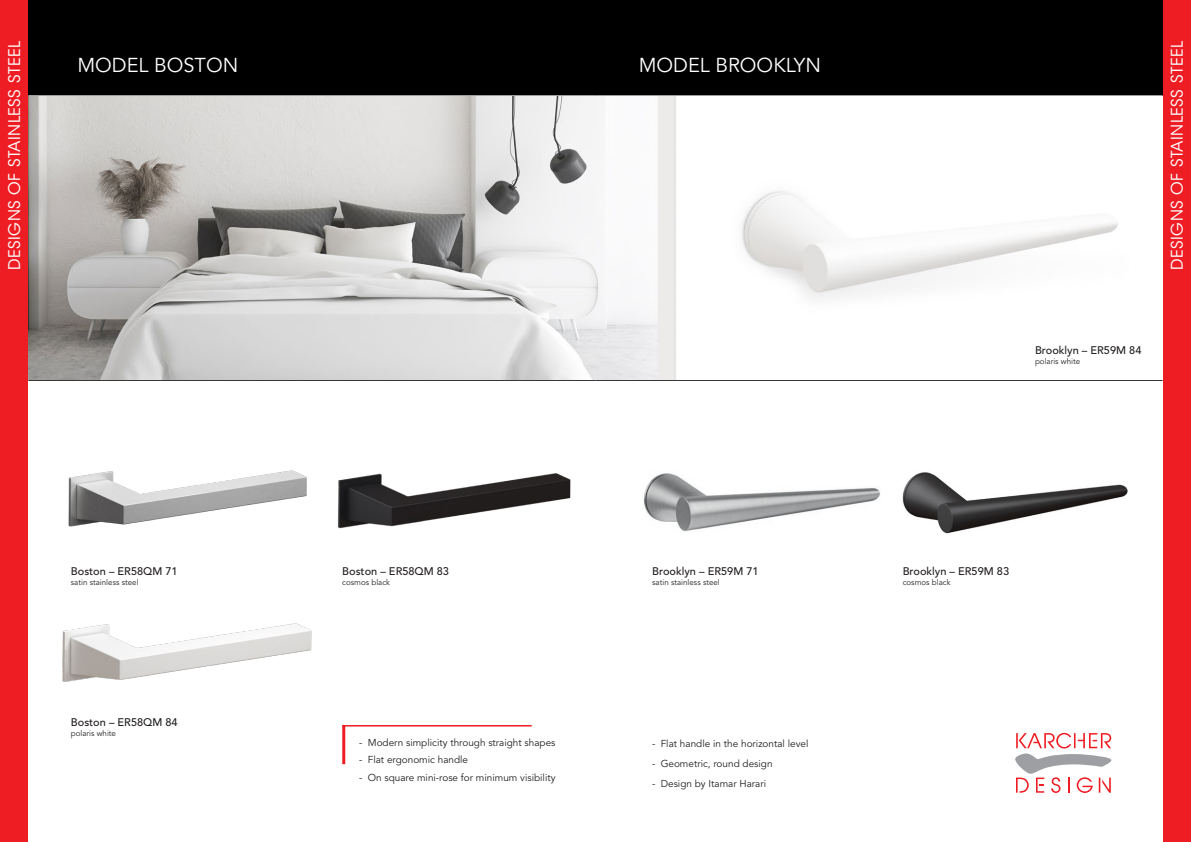
<style>
.page{position:relative;width:1191px;height:842px;background:#fff}
.page>*{position:absolute;margin:0;border:0;box-sizing:border-box;transform-origin:0 0}
.t1{font:20px "Avenir LT Std";color:#fff}
.t2{font:16px "ITC Avant Garde Std";letter-spacing:.03em;color:#fff}
.t3{font:500 11px "Avenir LT Std";color:#231f20}
.t4{font:10px "Avenir LT Std";color:#231f20}
.t5{font:8px "Avenir LT Std";color:#231f20}
</style>
<div class="page">
<div style="left:1162px;top:0;width:29px;height:842px;background:#ee1d23"></div>
<div style="left:0;top:0;width:28px;height:842px;background:#ee1d23"></div>
<div style="left:28px;top:0;width:1134px;height:96px;background:#000"></div>
<hr style="left:28px;top:380px;width:567px;height:1px;background:#231f20">
<hr style="left:28px;top:95px;width:567px;height:1px;background:#fff">
<hr style="left:595px;top:380px;width:567px;height:1px;background:#231f20">
<hr style="left:595px;top:95px;width:567px;height:1px;background:#fff">
<svg style="left:1015px;top:733px;width:96px;height:60px"></svg>
<img style="left:28px;top:96px;width:1090px;height:284px">
<img style="left:902px;top:472px;width:226px;height:62px">
<img style="left:337px;top:473px;width:234px;height:56px">
<img style="left:68px;top:470px;width:239px;height:57px">
<img style="left:644px;top:473px;width:236px;height:59px">
<img style="left:62px;top:623px;width:250px;height:59px">
<hr style="left:342px;top:725px;width:3px;height:39px;background:#ee1d23">
<hr style="left:342px;top:725px;width:189px;height:1px;background:#ee1d23">
<h2 class="t2" style="left:5px;top:270px;width:230px;rotate:-90deg">DESIGNS OF STAINLESS STEEL</h2>
<h2 class="t2" style="left:1167px;top:270px;width:230px;rotate:-90deg">DESIGNS OF STAINLESS STEEL</h2>
<h1 class="t1" style="left:77px;top:53px;width:162px">MODEL BOSTON</h1>
<h1 class="t1" style="left:639px;top:53px;width:184px">MODEL BROOKLYN</h1>
<p class="t3" style="left:71px;top:565px;width:108px">Boston – ER58QM 71</p>
<p class="t5" style="left:71px;top:578px;width:69px">satin stainless steel</p>
<p class="t3" style="left:71px;top:715px;width:108px">Boston – ER58QM 84</p>
<p class="t5" style="left:71px;top:728px;width:47px">polaris white</p>
<p class="t3" style="left:342px;top:565px;width:108px">Boston – ER58QM 83</p>
<p class="t5" style="left:342px;top:578px;width:49px">cosmos black</p>
<p class="t4" style="left:359px;top:736px;width:198px">- Modern simplicity through straight shapes</p>
<p class="t4" style="left:359px;top:754px;width:110px">- Flat ergonomic handle</p>
<p class="t4" style="left:359px;top:772px;width:198px">- On square mini-rose for minimum visibility</p>
<p class="t3" style="left:652px;top:565px;width:108px">Brooklyn – ER59M 71</p>
<p class="t5" style="left:652px;top:578px;width:69px">satin stainless steel</p>
<p class="t4" style="left:652px;top:738px;width:158px">- Flat handle in the horizontal level</p>
<p class="t4" style="left:652px;top:758px;width:122px">- Geometric, round design</p>
<p class="t4" style="left:652px;top:778px;width:115px">- Design by Itamar Harari</p>
<p class="t3" style="left:1035px;top:344px;width:108px">Brooklyn – ER59M 84</p>
<p class="t5" style="left:1035px;top:357px;width:47px">polaris white</p>
<p class="t3" style="left:902px;top:565px;width:108px">Brooklyn – ER59M 83</p>
<p class="t5" style="left:902px;top:578px;width:49px">cosmos black</p>
</div>
